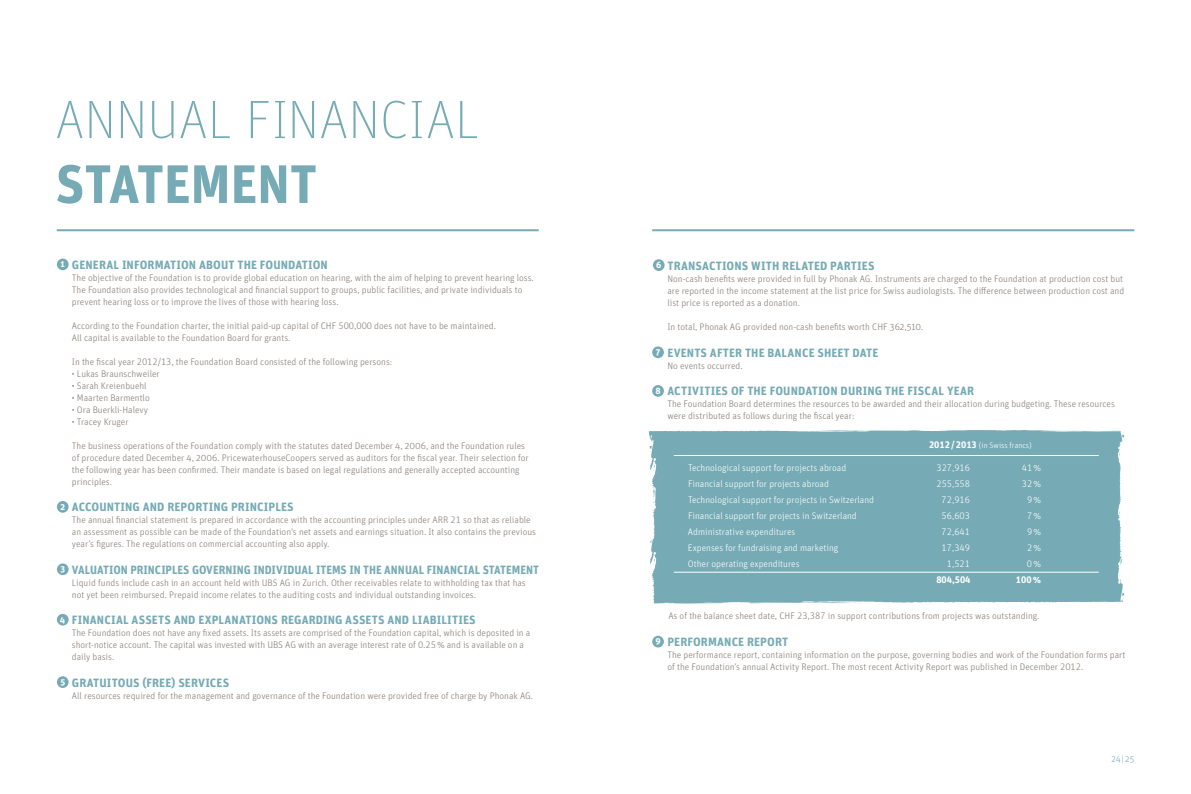
<style>
.page{position:relative;width:1191px;height:794px;background:#fff}
.page>*{position:absolute;margin:0;border:0;box-sizing:border-box;transform-origin:0 0}
.t1{font:100 54.1px "Unit OT";color:#76aab5}
.t2{font:700 54.1px "Unit OT";letter-spacing:-.01em;color:#76aab5}
.t3{font:700 12px "Unit OT";letter-spacing:.01em;color:#76aab5}
.t4{font:700 12px "Unit OT";letter-spacing:.01em;color:#76aab5;scale:.96 1}
.t5{font:300 9.5px/12px "Unit OT";color:#877e77}
.t6{font:300 9.5px "Unit OT";color:#fff}
.t7{font:700 9.5px "Unit OT";color:#fff}
.t8{font:700 9px "Unit OT";color:#fff}
.t9{font:300 9px "Unit OT";color:#76aab5}
.t10{font:300 8px "Unit OT";color:#fff}
.s1{font-weight:700;font-size:9.5px}
</style>
<div class="page">
<div style="left:57px;top:258px;width:12px;height:12px;background:#76aab5;border-radius:50%"></div>
<div style="left:57px;top:563px;width:12px;height:12px;background:#76aab5;border-radius:50%"></div>
<div style="left:57px;top:614px;width:12px;height:11px;background:#76aab5;border-radius:50%"></div>
<div style="left:57px;top:676px;width:12px;height:12px;background:#76aab5;border-radius:50%"></div>
<div style="left:57px;top:501px;width:12px;height:12px;background:#76aab5;border-radius:50%"></div>
<hr style="left:652px;top:229px;width:482px;height:2px;background:#76aab5">
<div style="left:652px;top:636px;width:12px;height:11px;background:#76aab5;border-radius:50%"></div>
<div style="left:648px;top:430px;width:477px;height:174px;background:#76aab5"></div>
<hr style="left:674px;top:455px;width:424px;height:1px;background:#fff">
<hr style="left:674px;top:571px;width:424px;height:1px;background:#fff">
<hr style="left:57px;top:229px;width:482px;height:2px;background:#76aab5">
<div style="left:653px;top:259px;width:11px;height:12px;background:#76aab5;border-radius:50%"></div>
<div style="left:652px;top:346px;width:12px;height:12px;background:#76aab5;border-radius:50%"></div>
<div style="left:652px;top:385px;width:12px;height:12px;background:#76aab5;border-radius:50%"></div>
<h1 class="t1" style="left:55px;top:89px;width:426px">ANNUAL FINANCIAL</h1>
<h1 class="t2" style="left:55px;top:149px;width:263px">STATEMENT</h1>
<p class="t3" style="left:72px;top:257px;width:257px">GENERAL INFORMATION ABOUT THE FOUNDATION</p>
<p class="t5" style="left:72px;top:271px;width:463px">The objective of the Foundation is to provide global education on hearing, with the aim of helping to prevent hearing loss.<br>The Foundation also provides technological and financial support to groups, public facilities, and private individuals to prevent hearing loss or to improve the lives of those with hearing loss.</p>
<p class="t5" style="left:72px;top:319px;width:425px">According to the Foundation charter, the initial paid-up capital of CHF 500,000 does not have to be maintained.<br>All capital is available to the Foundation Board for grants.</p>
<p class="t5" style="left:72px;top:355px;width:322px">In the fiscal year 2012/13, the Foundation Board consisted of the following persons:</p>
<p class="t5" style="left:72px;top:367px;width:89px">• Lukas Braunschweiler</p>
<p class="t5" style="left:72px;top:379px;width:76px">• Sarah Kreienbuehl</p>
<p class="t5" style="left:72px;top:391px;width:79px">• Maarten Barmentlo</p>
<p class="t5" style="left:72px;top:403px;width:78px">• Ora Buerkli-Halevy</p>
<p class="t5" style="left:72px;top:415px;width:58px">• Tracey Kruger</p>
<p class="t5" style="left:72px;top:439px;width:458px">The business operations of the Foundation comply with the statutes dated December 4, 2006, and the Foundation rules of procedure dated December 4, 2006. PricewaterhouseCoopers served as auditors for the fiscal year. Their selection for the following year has been confirmed. Their mandate is based on legal regulations and generally accepted accounting principles.</p>
<p class="t8" style="left:61px;top:258px;width:6px">1</p>
<p class="t3" style="left:72px;top:499px;width:223px">ACCOUNTING AND REPORTING PRINCIPLES</p>
<p class="t5" style="left:72px;top:514px;width:466px">The annual financial statement is prepared in accordance with the accounting principles under ARR 21 so that as reliable an assessment as possible can be made of the Foundation's net assets and earnings situation. It also contains the previous year’s figures. The regulations on commercial accounting also apply.</p>
<p class="t8" style="left:60px;top:501px;width:6px">2</p>
<p class="t4" style="left:72px;top:562px;width:488px">VALUATION PRINCIPLES GOVERNING INDIVIDUAL ITEMS IN THE ANNUAL FINANCIAL STATEMENT</p>
<p class="t5" style="left:72px;top:576px;width:455px">Liquid funds include cash in an account held with UBS AG in Zurich. Other receivables relate to withholding tax that has not yet been reimbursed. Prepaid income relates to the auditing costs and individual outstanding invoices.</p>
<p class="t8" style="left:60px;top:563px;width:6px">3</p>
<p class="t3" style="left:72px;top:612px;width:405px">FINANCIAL ASSETS AND EXPLANATIONS REGARDING ASSETS AND LIABILITIES</p>
<p class="t5" style="left:72px;top:627px;width:460px">The Foundation does not have any fixed assets. Its assets are comprised of the Foundation capital, which is deposited in a short-notice account. The capital was invested with UBS AG with an average interest rate of 0.25% and is available on a daily basis.</p>
<p class="t8" style="left:60px;top:613px;width:7px">4</p>
<p class="t3" style="left:72px;top:674px;width:159px">GRATUITOUS (FREE) SERVICES</p>
<p class="t5" style="left:72px;top:689px;width:463px">All resources required for the management and governance of the Foundation were provided free of charge by Phonak AG.</p>
<p class="t8" style="left:60px;top:676px;width:6px">5</p>
<p class="t3" style="left:667px;top:257px;width:209px">TRANSACTIONS WITH RELATED PARTIES</p>
<p class="t5" style="left:667px;top:272px;width:458px;text-align:justify">Non-cash benefits were provided in full by Phonak AG. Instruments are charged to the Foundation at production cost but are reported in the income statement at the list price for Swiss audiologists. The difference between production cost and list price is reported as a donation.</p>
<p class="t5" style="left:667px;top:320px;width:257px">In total, Phonak AG provided non-cash benefits worth CHF 362,510.</p>
<p class="t8" style="left:656px;top:259px;width:7px">6</p>
<p class="t8" style="left:656px;top:346px;width:6px">7</p>
<p class="t3" style="left:667px;top:345px;width:212px">EVENTS AFTER THE BALANCE SHEET DATE</p>
<p class="t5" style="left:667px;top:359px;width:77px">No events occurred.</p>
<p class="t3" style="left:667px;top:383px;width:308px">ACTIVITIES OF THE FOUNDATION DURING THE FISCAL YEAR</p>
<p class="t5" style="left:667px;top:398px;width:449px">The Foundation Board determines the resources to be awarded and their allocation during budgeting. These resources were distributed as follows during the fiscal year:</p>
<p class="t8" style="left:655px;top:385px;width:7px">8</p>
<p class="t10" style="left:929px;top:441px;width:104px"><span class="s1">2012/2013</span> (in Swiss francs)</p>
<p class="t6" style="left:688px;top:462px;width:160px">Technological support for projects abroad</p>
<p class="t6" style="left:936px;top:462px;width:35px">327,916</p>
<p class="t6" style="left:1021px;top:462px;width:21px">41%</p>
<p class="t6" style="left:688px;top:478px;width:142px">Financial support for projects abroad</p>
<p class="t6" style="left:936px;top:478px;width:35px">255,558</p>
<p class="t6" style="left:1021px;top:478px;width:21px">32%</p>
<p class="t6" style="left:688px;top:494px;width:188px">Technological support for projects in Switzerland</p>
<p class="t6" style="left:941px;top:494px;width:30px">72,916</p>
<p class="t6" style="left:1027px;top:494px;width:16px">9%</p>
<p class="t6" style="left:688px;top:510px;width:170px">Financial support for projects in Switzerland</p>
<p class="t6" style="left:941px;top:510px;width:30px">56,603</p>
<p class="t6" style="left:1027px;top:510px;width:16px">7%</p>
<p class="t6" style="left:688px;top:526px;width:109px">Administrative expenditures</p>
<p class="t6" style="left:941px;top:526px;width:30px">72,641</p>
<p class="t6" style="left:1027px;top:526px;width:16px">9%</p>
<p class="t6" style="left:688px;top:542px;width:152px">Expenses for fundraising and marketing</p>
<p class="t6" style="left:941px;top:542px;width:30px">17,349</p>
<p class="t6" style="left:1027px;top:542px;width:16px">2%</p>
<p class="t6" style="left:688px;top:558px;width:113px">Other operating expenditures</p>
<p class="t6" style="left:946px;top:558px;width:25px">1,521</p>
<p class="t6" style="left:1027px;top:558px;width:16px">0%</p>
<p class="t7" style="left:936px;top:574px;width:36px">804,504</p>
<p class="t7" style="left:1016px;top:574px;width:27px">100%</p>
<p class="t5" style="left:668px;top:610px;width:373px">As of the balance sheet date, CHF 23,387 in support contributions from projects was outstanding.</p>
<p class="t3" style="left:667px;top:634px;width:122px">PERFORMANCE REPORT</p>
<p class="t5" style="left:667px;top:649px;width:459px">The performance report, containing information on the purpose, governing bodies and work of the Foundation forms part of the Foundation’s annual Activity Report. The most recent Activity Report was published in December 2012.</p>
<p class="t8" style="left:655px;top:635px;width:7px">9</p>
<p class="t9" style="left:1111px;top:753px;width:24px">24|25</p>
</div>
